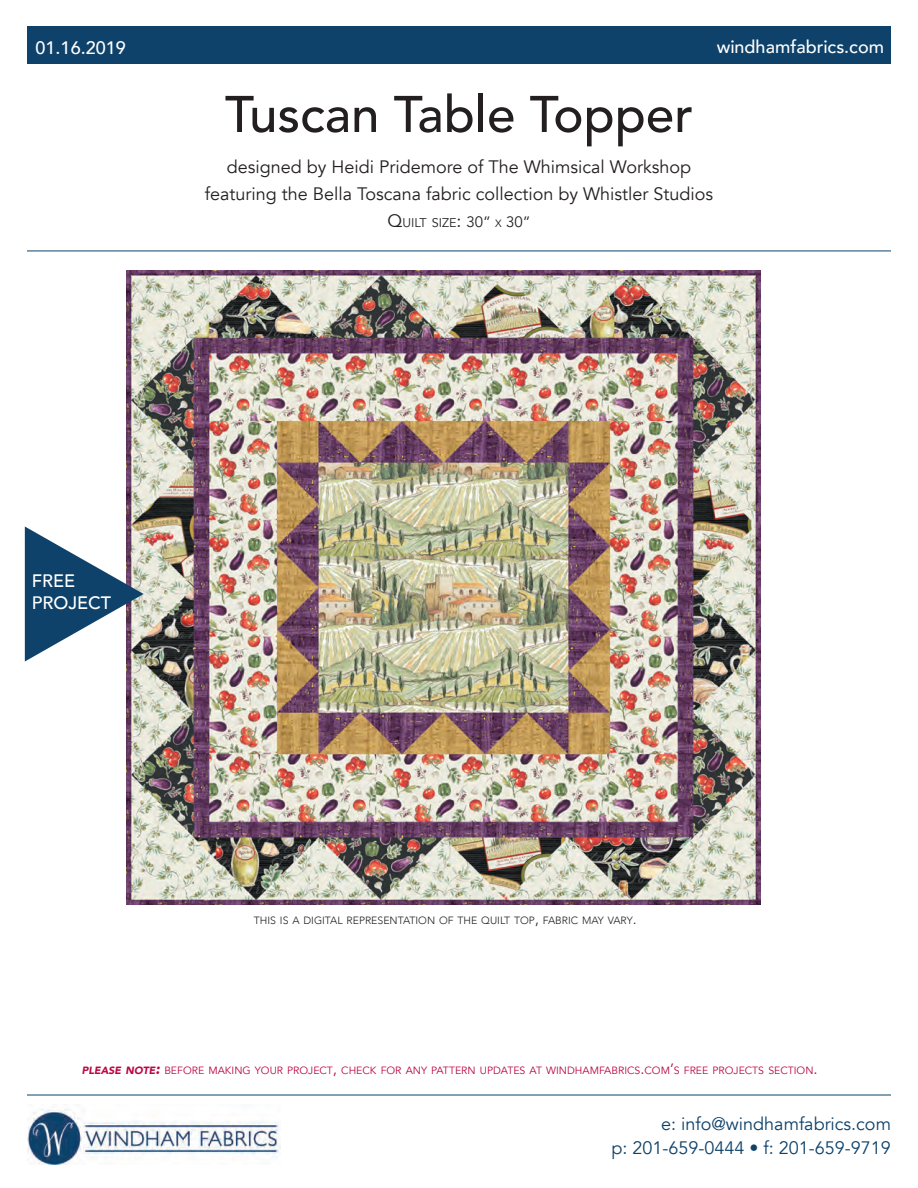
<style>
.page{position:relative;width:918px;height:1188px;background:#fff}
.page>*{position:absolute;margin:0;border:0;box-sizing:border-box;transform-origin:0 0}
.t1{font:500 51px "Avenir";color:#231f20}
.t2{font:18px/27px "Avenir";color:#231f20;text-align:center}
.t3{font:18px/24px "Avenir";color:#0e426a;text-align:right}
.t4{font:500 18px/21.6px "Avenir";color:#fff}
.t5{font:12.6px "Avenir";color:#231f20}
.t6{font:10.5px "Avenir";color:#ba0743}
.t7{font:300 10.5px "Avenir";color:#231f20}
.s1{font-size:18px}
.s2{font-size:15px}
.s3{font-size:10.5px}
.s4{font-weight:900;font-style:italic}
.s5{font-weight:900;font-style:italic;font-size:15px}
</style>
<div class="page">
<div style="left:27px;top:26px;width:864px;height:38px;background:#0e426a"></div>
<hr style="left:27px;top:1095px;width:864px;height:1px;background:#0e426a">
<hr style="left:27px;top:251px;width:864px;height:1px;background:#0e426a">
<img style="left:27px;top:1106px;width:254px;height:58px">
<img style="left:126px;top:270px;width:635px;height:634px">
<svg style="left:25px;top:526px;width:119px;height:136px"></svg>
<p class="t4" style="left:36px;top:36px;width:92px">01.16.2019</p>
<p class="t4" style="left:717px;top:34px;width:169px">windhamfabrics.com</p>
<h1 class="t1" style="left:225px;top:70px;width:470px">Tuscan Table Topper</h1>
<p class="t2" style="left:205px;top:154px;width:510px">designed by Heidi Pridemore of The Whimsical Workshop featuring the Bella Toscana fabric collection by Whistler Studios</p>
<p class="t5" style="left:387px;top:215px;width:145px"><span class="s1">Q</span>UILT SIZE<span class="s1">:</span> <span class="s2">30”</span> <span class="s3">X</span> <span class="s2">30”</span></p>
<p class="t4" style="left:32px;top:569px;width:81px">FREE<br>PROJECT</p>
<p class="t7" style="left:254px;top:914px;width:384px">THIS IS A DIGITAL REPRESENTATION OF THE QUILT TOP<span class="s2">,</span> FABRIC MAY VARY<span class="s2">.</span></p>
<p class="t6" style="left:82px;top:1064px;width:737px"><span class="s4">PLEASE NOTE</span><span class="s5">:</span> BEFORE MAKING YOUR PROJECT<span class="s2">,</span> CHECK FOR ANY PATTERN UPDATES AT WINDHAMFABRICS<span class="s2">.</span>COM<span class="s2">’</span>S FREE PROJECTS SECTION<span class="s2">.</span></p>
<p class="t3" style="left:612px;top:1112px;width:281px">e: info@windhamfabrics.com<br>p: 201-659-0444 • f: 201-659-9719</p>
</div>
